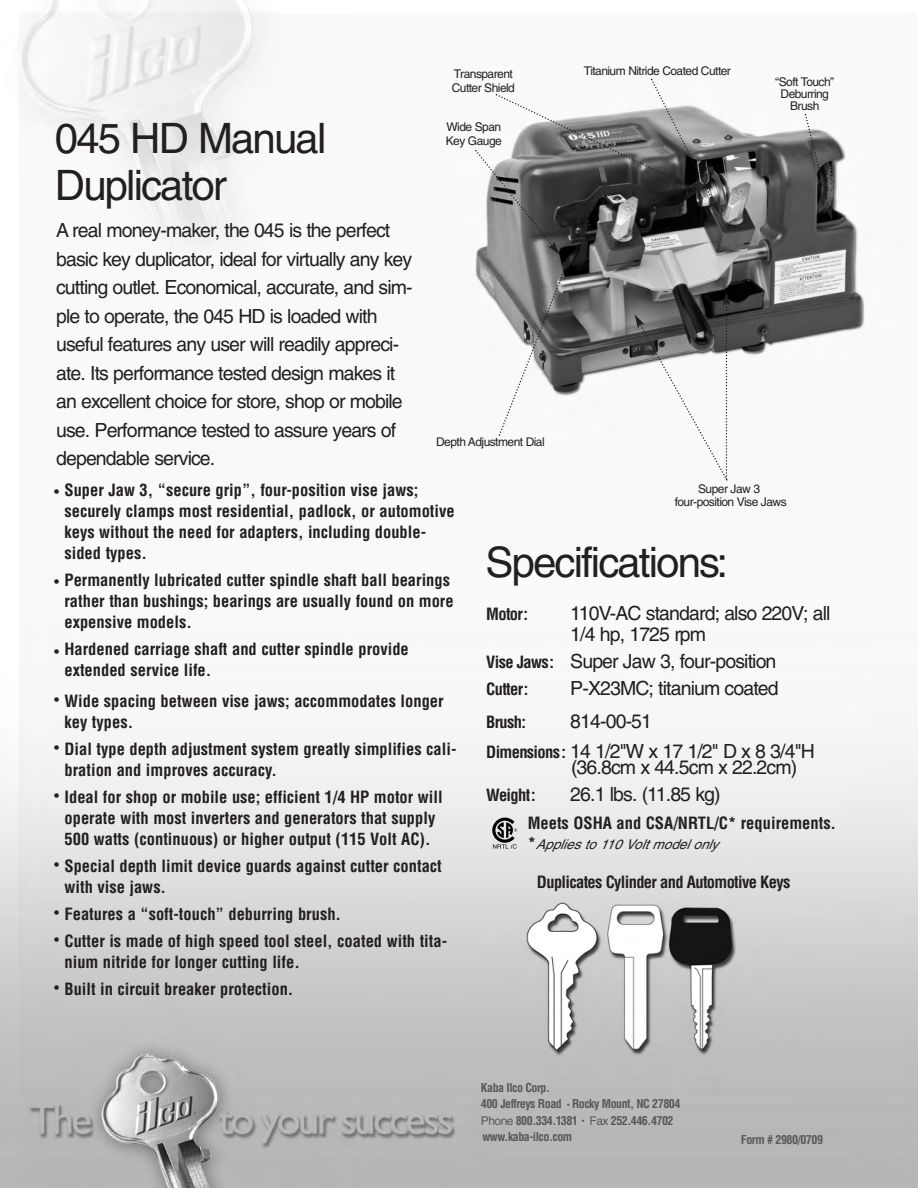
<style>
.page{position:relative;width:918px;height:1188px;background:#fff}
.page>*{position:absolute;margin:0;border:0;box-sizing:border-box;transform-origin:0 0}
.t1{font:42px/46.5px "Helvetica";letter-spacing:-.045em;color:#231f20}
.t2{font:19.5px/28.5px "Helvetica";letter-spacing:-.045em;color:#231f20}
.t3{font:700 condensed 16.5px/21px "Helvetica";color:#231f20}
.t4{font:700 condensed 16.5px "Helvetica";letter-spacing:-.04em;color:#231f20}
.t5{font:italic 13.5px "Helvetica";color:#231f20}
.t6{font:12px/12px "Helvetica";letter-spacing:-.045em;color:#231f20;text-align:center}
.t7{font:700 condensed 12px/16.5px "Helvetica";letter-spacing:-.04em;color:#57585a}
.s1{font-size:12px}
.s2{font-weight:700;font-stretch:condensed;font-size:16.5px}
.s3{font-weight:700;font-style:normal;font-stretch:condensed;font-size:16.5px}
.s4{font-size:6px}
.s5{font-weight:400;font-stretch:normal}
</style>
<div class="page">
<img style="left:0;top:0;width:918px;height:1188px">
<svg style="left:804px;top:114px;width:28px;height:107px;background:#686868"></svg>
<svg style="left:475px;top:79px;width:255px;height:402px"></svg>
<img style="left:491px;top:817px;width:27px;height:33px">
<h1 class="t1" style="left:55px;top:119px;width:273px">045 HD Manual<br>Duplicator</h1>
<p class="t2" style="left:56px;top:218px;width:358px">A real money-maker, the 045 is the perfect basic key duplicator, ideal for virtually any key cutting outlet. Economical, accurate, and sim&shy;ple to operate, the 045 HD is loaded with useful features any user will readily appreci&shy;ate. Its performance tested design makes it an excellent choice for store, shop or mobile use. Performance tested to assure years of dependable service.</p>
<p class="t6" style="left:454px;top:69px;width:60px">Transparent</p>
<p class="t6" style="left:584px;top:66px;width:148px">Titanium Nitride Coated Cutter</p>
<p class="t6" style="left:452px;top:83px;width:65px">Cutter Shield</p>
<p class="t6" style="left:446px;top:120px;width:58px;line-height:14.4px;text-align:left">Wide Span<br>Key Gauge</p>
<p class="t6" style="left:436px;top:437px;width:110px">Depth Adjustment Dial</p>
<p class="t6" style="left:775px;top:77px;width:60px">“Soft Touch”<br>Deburring<br>Brush</p>
<p class="t3" style="left:64px;top:480px;width:392px;text-indent:-10px"><span class="s1">•</span> Super Jaw 3, “secure grip”, four-position vise jaws; securely clamps most residential, padlock, or automotive keys without the need for adapters, including double&shy;sided types.</p>
<p class="t3" style="left:64px;top:570px;width:391px;text-indent:-10px"><span class="s1">•</span> Permanently lubricated cutter spindle shaft ball bearings rather than bushings; bearings are usually found on more expensive models.</p>
<p class="t3" style="left:64px;top:639px;width:346px;text-indent:-10px"><span class="s1">•</span> Hardened carriage shaft and cutter spindle provide extended service life.</p>
<p class="t3" style="left:64px;top:691px;width:381px;text-indent:-10px"><sup>•</sup> Wide spacing between vise jaws; accommodates longer key types.</p>
<p class="t3" style="left:64px;top:739px;width:394px;text-indent:-10px"><sup>•</sup> Dial type depth adjustment system greatly simplifies cali&shy;bration and improves accuracy.</p>
<p class="t3" style="left:54px;top:787px;width:390px;text-align:center"><sup>•</sup> Ideal for shop or mobile use; efficient 1/4 HP motor will operate with most inverters and generators that supply<br>500 watts (continuous) or higher output (115 Volt AC).</p>
<p class="t3" style="left:64px;top:856px;width:379px;text-indent:-10px"><sup>•</sup> Special depth limit device guards against cutter contact with vise jaws.</p>
<p class="t3" style="left:54px;top:904px;width:289px"><sup>•</sup> Features a “soft-touch” deburring brush.</p>
<p class="t3" style="left:64px;top:931px;width:384px;text-indent:-10px"><sup>•</sup> Cutter is made of high speed tool steel, coated with tita&shy;nium nitride for longer cutting life.</p>
<p class="t3" style="left:54px;top:979px;width:241px"><sup>•</sup> Built in circuit breaker protection.</p>
<p class="t6" style="left:675px;top:483px;width:113px;line-height:13.5px">Super Jaw 3 four-position Vise Jaws</p>
<h1 class="t1" style="left:486px;top:543px;width:244px">Specifications:</h1>
<p class="t3" style="left:486px;top:604px;width:43px">Motor:</p>
<p class="t2" style="left:570px;top:604px;width:262px;line-height:21px">110V-AC standard; also 220V; all<br>1/4 hp, 1725 rpm</p>
<p class="t2" style="left:486px;top:648px;width:292px"><span class="s2">Vise Jaws:</span> Super Jaw 3, four-position</p>
<p class="t3" style="left:486px;top:679px;width:44px">Cutter:</p>
<p class="t2" style="left:570px;top:675px;width:210px">P-X23MC; titanium coated</p>
<p class="t3" style="left:486px;top:712px;width:41px">Brush:</p>
<p class="t2" style="left:486px;top:708px;width:330px;line-height:30px;text-indent:84px">814-00-51<br><span class="s2">Dimensions:</span> 14 1/2"W x 17 1/2" D x 8 3/4"H</p>
<p class="t2" style="left:571px;top:755px;width:228px">(36.8cm x 44.5cm x 22.2cm)</p>
<p class="t3" style="left:486px;top:785px;width:51px">Weight:</p>
<p class="t2" style="left:570px;top:782px;width:152px">26.1 lbs. (11.85 kg)</p>
<p class="t3" style="left:528px;top:813px;width:310px">Meets OSHA and CSA/NRTL/C* requirements.</p>
<p class="t5" style="left:528px;top:839px;width:192px"><span class="s3">*</span>Applies to 110 Volt model only</p>
<p class="t4" style="left:537px;top:872px;width:255px">Duplicates Cylinder and Automotive Keys</p>
<p class="t7" style="left:481px;top:1079px;width:201px">Kaba Ilco Corp.<br>400 Jeffreys Road <span class="s4">•</span> Rocky Mount, NC 27804<br><span class="s5">Phone</span> 800.334.1381 <span class="s4">•</span> <span class="s5">Fax</span> 252.446.4702 www.kaba-ilco.com</p>
<p class="t7" style="left:741px;top:1132px;width:84px">Form # 2980/0709</p>
</div>
